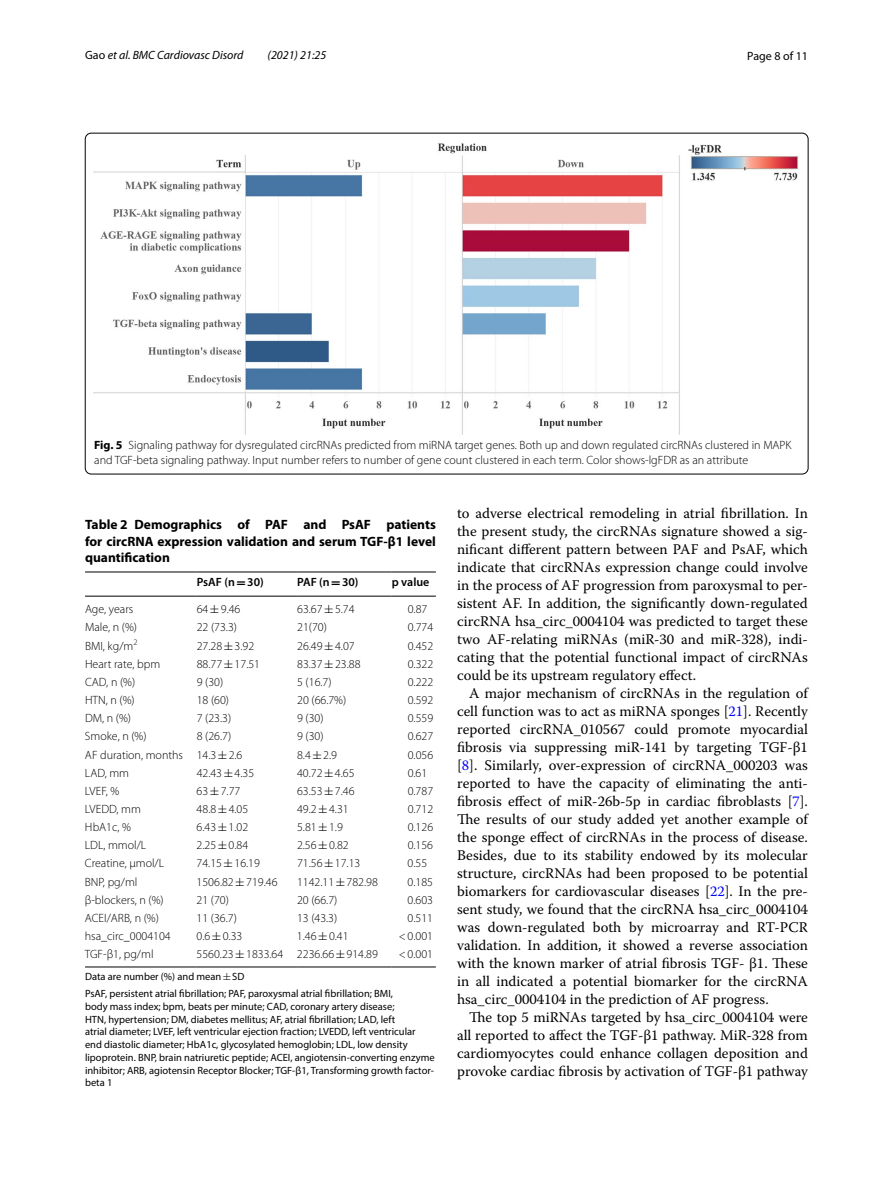
<style>
.page{position:relative;width:893px;height:1187px;background:#fff}
.page>*{position:absolute;margin:0;border:0;box-sizing:border-box;transform-origin:0 0}
.t1{font:14.7px/18px "Warnock Pro";color:#000;text-align:justify}
.t2{font:700 13.5px/16.5px "Myriad Pro";color:#000;text-align:justify}
.t3{font:300 12px/15px "Myriad Pro";color:#000}
.t4{font:italic 12px "Myriad Pro";color:#000}
.t5{font:600 12px "Myriad Pro";color:#000}
.t6{font:12px "Myriad Pro";color:#000}
.t7{font:10.5px/12.8px "Myriad Pro";color:#000}
.s1{font-style:normal}
.s2{font-weight:700}
.s3{font-family:"SPSMTSYB Bold";font-weight:400}
.s4{font-family:"MTSY";font-weight:400}
.s5{font-family:"MTSY"}
.s6{color:#00f}
</style>
<div class="page">
<img style="left:94px;top:143px;width:705px;height:291px">
<hr style="left:85px;top:571px;width:112px;height:1px;background:#000">
<hr style="left:85px;top:596px;width:112px;height:1px;background:#000">
<hr style="left:197px;top:571px;width:100px;height:1px;background:#000">
<hr style="left:197px;top:596px;width:100px;height:1px;background:#000">
<hr style="left:297px;top:571px;width:95px;height:1px;background:#000">
<hr style="left:297px;top:596px;width:95px;height:1px;background:#000">
<hr style="left:392px;top:571px;width:44px;height:1px;background:#000">
<hr style="left:392px;top:596px;width:44px;height:1px;background:#000">
<hr style="left:85px;top:966px;width:112px;height:1px;background:#000">
<hr style="left:197px;top:966px;width:100px;height:1px;background:#000">
<hr style="left:297px;top:966px;width:95px;height:1px;background:#000">
<hr style="left:392px;top:966px;width:44px;height:1px;background:#000">
<p class="t4" style="left:85px;top:48px;width:160px"><span class="s1">Gao</span> et al. BMC Cardiovasc Disord</p>
<p class="t4" style="left:268px;top:48px;width:60px">(2021) 21:25</p>
<p class="t6" style="left:747px;top:48px;width:62px">Page 8 of 11</p>
<p class="t3" style="left:94px;top:438px;width:699px"><span class="s2">Fig. 5</span> Signaling pathway for dysregulated circRNAs predicted from miRNA target genes. Both up and down regulated circRNAs clustered in MAPK and TGF-beta signaling pathway. Input number refers to number of gene count clustered in each term. Color shows-lgFDR as an attribute</p>
<p class="t2" style="left:85px;top:515px;width:352px">Table 2 Demographics of PAF and PsAF patients for circRNA expression validation and serum TGF-β1 level quantification</p>
<p class="t5" style="left:197px;top:574px;width:68px">PsAF (n<span class="s3">=</span>30)</p>
<p class="t5" style="left:297px;top:574px;width:63px">PAF (n<span class="s3">=</span>30)</p>
<p class="t5" style="left:392px;top:574px;width:39px">p value</p>
<p class="t3" style="left:85px;top:602px;width:50px">Age, years</p>
<p class="t3" style="left:197px;top:602px;width:45px">64<span class="s4">±</span>9.46</p>
<p class="t3" style="left:297px;top:602px;width:59px">63.67<span class="s4">±</span>5.74</p>
<p class="t3" style="left:408px;top:602px;width:21px">0.87</p>
<p class="t3" style="left:85px;top:620px;width:54px">Male, n (%)</p>
<p class="t3" style="left:197px;top:620px;width:42px">22 (73.3)</p>
<p class="t3" style="left:297px;top:620px;width:31px">21(70)</p>
<p class="t3" style="left:408px;top:620px;width:27px">0.774</p>
<p class="t3" style="left:85px;top:638px;width:54px">BMI, kg/m<sup>2</sup></p>
<p class="t3" style="left:197px;top:638px;width:59px">27.28<span class="s4">±</span>3.92</p>
<p class="t3" style="left:297px;top:638px;width:59px">26.49<span class="s4">±</span>4.07</p>
<p class="t3" style="left:408px;top:638px;width:27px">0.452</p>
<p class="t3" style="left:85px;top:656px;width:77px">Heart rate, bpm</p>
<p class="t3" style="left:197px;top:656px;width:65px">88.77<span class="s4">±</span>17.51</p>
<p class="t3" style="left:297px;top:656px;width:65px">83.37<span class="s4">±</span>23.88</p>
<p class="t3" style="left:408px;top:656px;width:27px">0.322</p>
<p class="t3" style="left:85px;top:674px;width:52px">CAD, n (%)</p>
<p class="t3" style="left:197px;top:674px;width:28px">9 (30)</p>
<p class="t3" style="left:297px;top:674px;width:36px">5 (16.7)</p>
<p class="t3" style="left:408px;top:674px;width:27px">0.222</p>
<p class="t3" style="left:85px;top:692px;width:51px">HTN, n (%)</p>
<p class="t3" style="left:197px;top:692px;width:34px">18 (60)</p>
<p class="t3" style="left:297px;top:692px;width:51px">20 (66.7%)</p>
<p class="t3" style="left:408px;top:692px;width:27px">0.592</p>
<p class="t3" style="left:85px;top:711px;width:48px">DM, n (%)</p>
<p class="t3" style="left:197px;top:711px;width:36px">7 (23.3)</p>
<p class="t3" style="left:297px;top:711px;width:28px">9 (30)</p>
<p class="t3" style="left:408px;top:711px;width:27px">0.559</p>
<p class="t3" style="left:85px;top:729px;width:63px">Smoke, n (%)</p>
<p class="t3" style="left:197px;top:729px;width:36px">8 (26.7)</p>
<p class="t3" style="left:297px;top:729px;width:28px">9 (30)</p>
<p class="t3" style="left:408px;top:729px;width:27px">0.627</p>
<p class="t3" style="left:85px;top:747px;width:159px">AF duration, months 14.3<span class="s4">±</span>2.6</p>
<p class="t3" style="left:297px;top:747px;width:41px">8.4<span class="s4">±</span>2.9</p>
<p class="t3" style="left:408px;top:747px;width:27px">0.056</p>
<p class="t3" style="left:85px;top:765px;width:46px">LAD, mm</p>
<p class="t3" style="left:197px;top:765px;width:59px">42.43<span class="s4">±</span>4.35</p>
<p class="t3" style="left:297px;top:765px;width:59px">40.72<span class="s4">±</span>4.65</p>
<p class="t3" style="left:408px;top:765px;width:21px">0.61</p>
<p class="t3" style="left:85px;top:783px;width:36px">LVEF, %</p>
<p class="t3" style="left:197px;top:783px;width:45px">63<span class="s4">±</span>7.77</p>
<p class="t3" style="left:297px;top:783px;width:59px">63.53<span class="s4">±</span>7.46</p>
<p class="t3" style="left:408px;top:783px;width:27px">0.787</p>
<p class="t3" style="left:85px;top:801px;width:57px">LVEDD, mm</p>
<p class="t3" style="left:197px;top:801px;width:53px">48.8<span class="s4">±</span>4.05</p>
<p class="t3" style="left:297px;top:801px;width:53px">49.2<span class="s4">±</span>4.31</p>
<p class="t3" style="left:408px;top:801px;width:27px">0.712</p>
<p class="t3" style="left:85px;top:819px;width:48px">HbA1c, %</p>
<p class="t3" style="left:197px;top:819px;width:53px">6.43<span class="s4">±</span>1.02</p>
<p class="t3" style="left:297px;top:819px;width:47px">5.81<span class="s4">±</span>1.9</p>
<p class="t3" style="left:408px;top:819px;width:27px">0.126</p>
<p class="t3" style="left:85px;top:838px;width:63px">LDL, mmol/L</p>
<p class="t3" style="left:197px;top:838px;width:53px">2.25<span class="s4">±</span>0.84</p>
<p class="t3" style="left:297px;top:838px;width:53px">2.56<span class="s4">±</span>0.82</p>
<p class="t3" style="left:408px;top:838px;width:27px">0.156</p>
<p class="t3" style="left:85px;top:856px;width:81px">Creatine, µmol/L</p>
<p class="t3" style="left:197px;top:856px;width:65px">74.15<span class="s4">±</span>16.19</p>
<p class="t3" style="left:297px;top:856px;width:65px">71.56<span class="s4">±</span>17.13</p>
<p class="t3" style="left:408px;top:856px;width:21px">0.55</p>
<p class="t3" style="left:85px;top:874px;width:54px">BNP, pg/ml</p>
<p class="t3" style="left:197px;top:874px;width:82px">1506.82<span class="s4">±</span>719.46</p>
<p class="t3" style="left:297px;top:874px;width:82px">1142.11<span class="s4">±</span>782.98</p>
<p class="t3" style="left:408px;top:874px;width:27px">0.185</p>
<p class="t3" style="left:85px;top:892px;width:80px">β-blockers, n (%)</p>
<p class="t3" style="left:197px;top:892px;width:34px">21 (70)</p>
<p class="t3" style="left:297px;top:892px;width:42px">20 (66.7)</p>
<p class="t3" style="left:408px;top:892px;width:27px">0.603</p>
<p class="t3" style="left:85px;top:910px;width:76px">ACEI/ARB, n (%)</p>
<p class="t3" style="left:197px;top:910px;width:42px">11 (36.7)</p>
<p class="t3" style="left:297px;top:910px;width:42px">13 (43.3)</p>
<p class="t3" style="left:408px;top:910px;width:27px">0.511</p>
<p class="t3" style="left:85px;top:928px;width:87px">hsa_circ_0004104</p>
<p class="t3" style="left:197px;top:928px;width:47px">0.6<span class="s4">±</span>0.33</p>
<p class="t3" style="left:297px;top:928px;width:53px">1.46<span class="s4">±</span>0.41</p>
<p class="t3" style="left:399px;top:928px;width:36px">&lt;0.001</p>
<p class="t3" style="left:85px;top:946px;width:70px">TGF-β1, pg/ml</p>
<p class="t3" style="left:197px;top:946px;width:183px">5560.23<span class="s4">±</span>1833.64 2236.66<span class="s4">±</span>914.89</p>
<p class="t3" style="left:399px;top:946px;width:36px">&lt;0.001</p>
<p class="t7" style="left:85px;top:967px;width:310px;line-height:17px">Data are number (%) and mean<span class="s5">±</span>SD<br>PsAF, persistent atrial fibrillation; PAF, paroxysmal atrial fibrillation; BMI,</p>
<p class="t7" style="left:85px;top:999px;width:351px">body mass index; bpm, beats per minute; CAD, coronary artery disease;<br>HTN, hypertension; DM, diabetes mellitus; AF, atrial fibrillation; LAD, left<br>atrial diameter; LVEF, left ventricular ejection fraction; LVEDD, left ventricular end diastolic diameter; HbA1c, glycosylated hemoglobin; LDL, low density lipoprotein. BNP, brain natriuretic peptide; ACEI, angiotensin-converting enzyme inhibitor; ARB, agiotensin Receptor Blocker; TGF-β1, Transforming growth factor&shy;beta 1</p>
<p class="t1" style="left:457px;top:504px;width:352px">to adverse electrical remodeling in atrial fibrillation. In the present study, the circRNAs signature showed a sig&shy;nificant different pattern between PAF and PsAF, which indicate that circRNAs expression change could involve in the process of AF progression from paroxysmal to per&shy;sistent AF. In addition, the significantly down-regulated circRNA hsa_circ_0004104 was predicted to target these two AF-relating miRNAs (miR-30 and miR-328), indi&shy;cating that the potential functional impact of circRNAs could be its upstream regulatory effect.</p>
<p class="t1" style="left:457px;top:684px;width:352px;text-indent:12px">A major mechanism of circRNAs in the regulation of cell function was to act as miRNA sponges [<span class="s6">21</span>]. Recently reported circRNA_010567 could promote myocardial fibrosis via suppressing miR-141 by targeting TGF-β1 [<span class="s6">8</span>]. Similarly, over-expression of circRNA_000203 was reported to have the capacity of eliminating the anti&shy;fibrosis effect of miR-26b-5p in cardiac fibroblasts [<span class="s6">7</span>].<br>The results of our study added yet another example of the sponge effect of circRNAs in the process of disease.<br>Besides, due to its stability endowed by its molecular structure, circRNAs had been proposed to be potential biomarkers for cardiovascular diseases [<span class="s6">22</span>]. In the pre&shy;sent study, we found that the circRNA hsa_circ_0004104 was down-regulated both by microarray and RT-PCR validation. In addition, it showed a reverse association with the known marker of atrial fibrosis TGF- β1. These in all indicated a potential biomarker for the circRNA hsa_circ_0004104 in the prediction of AF progress.</p>
<p class="t1" style="left:457px;top:1007px;width:352px;text-indent:12px">The top 5 miRNAs targeted by hsa_circ_0004104 were all reported to affect the TGF-β1 pathway. MiR-328 from cardiomyocytes could enhance collagen deposition and provoke cardiac fibrosis by activation of TGF-β1 pathway</p>
</div>
